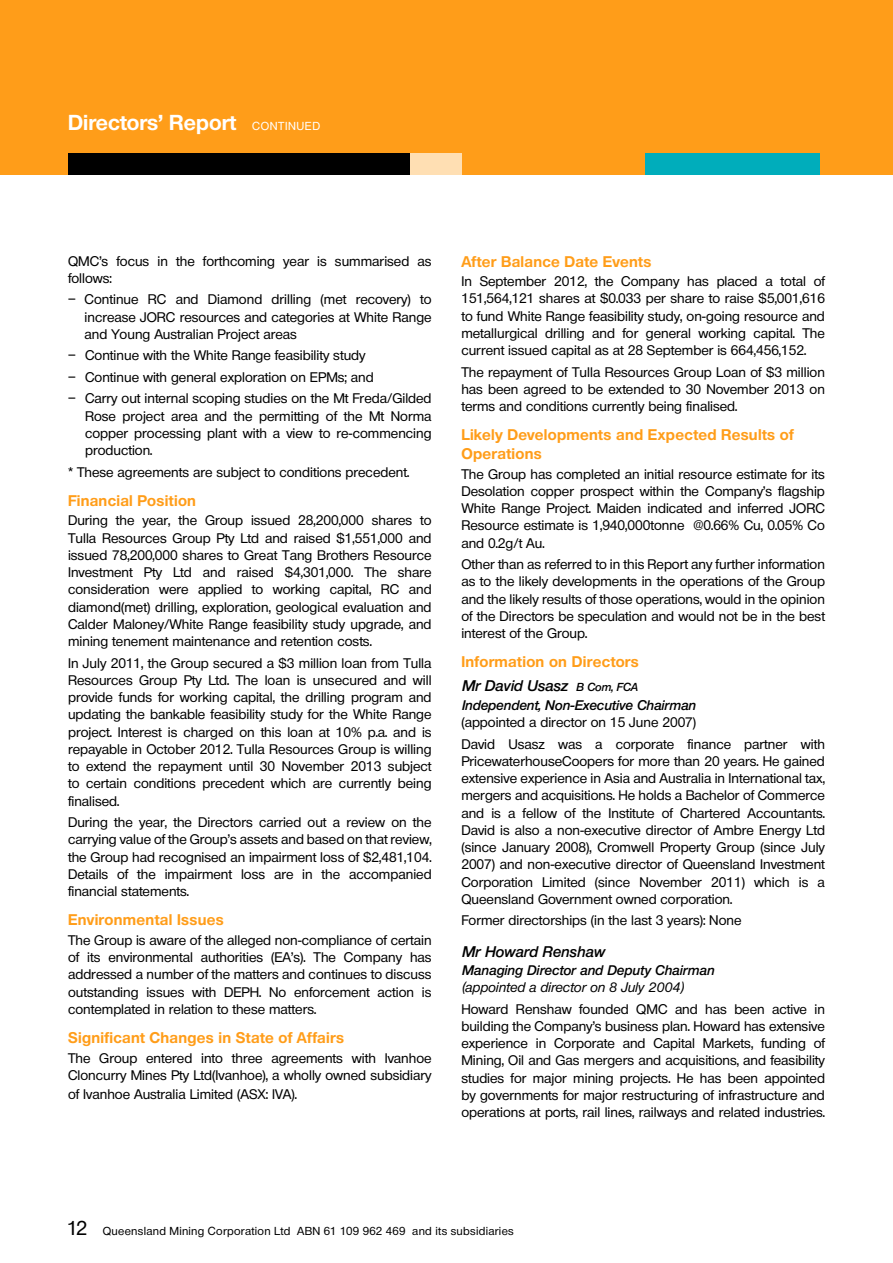
<style>
.page{position:relative;width:893px;height:1263px;background:#fff}
.page>*{position:absolute;margin:0;border:0;box-sizing:border-box;transform-origin:0 0}
.t1{font:700 21px "Olnova";letter-spacing:.005em;color:#fff}
.t2{font:700 15px/18.8px "Olnova";letter-spacing:.02em;color:#ff9d19}
.t3{font:italic 600 15px "Olnova";letter-spacing:.005em;color:#000}
.t4{font:500 13.5px/17.2px "Olnova";color:#000;text-align:justify}
.t5{font:italic 600 13.5px "Olnova";letter-spacing:.005em;color:#000}
.t6{font:italic 500 13.5px "Olnova";color:#000}
.t7{font:500 11.25px "Olnova";letter-spacing:.025em;color:#000}
.t8{font:500 11.25px "Olnova";letter-spacing:.05em;color:#fff}
.s1{font-weight:600;font-style:italic;color:#000}
.s2{font-weight:600;font-style:italic;font-size:11.25px;color:#000}
.s3{font-size:19.5px}
</style>
<div class="page">
<div style="left:0;top:0;width:893px;height:174px;background:#ff9d19"></div>
<div style="left:68px;top:153px;width:342px;height:21px;background:#000"></div>
<div style="left:644px;top:153px;width:175px;height:21px;background:#00adbb"></div>
<div style="left:410px;top:153px;width:51px;height:21px;background:#ffdfb3"></div>
<h1 class="t1" style="left:68px;top:109px;width:170px">Directors’ Report</h1>
<p class="t8" style="left:252px;top:119px;width:69px">CONTINUED</p>
<p class="t4" style="left:68px;top:252px;width:365px">QMC’s focus in the forthcoming year is summarised as follows:</p>
<p class="t4" style="left:85px;top:291px;width:349px;text-indent:-16px">– Continue RC and Diamond drilling (met recovery) to increase JORC resources and categories at White Range and Young Australian Project areas</p>
<p class="t4" style="left:68px;top:347px;width:299px">– Continue with the White Range feasibility study</p>
<p class="t4" style="left:68px;top:368px;width:307px">– Continue with general exploration on EPMs; and</p>
<p class="t4" style="left:85px;top:390px;width:348px;text-indent:-17px">– Carry out internal scoping studies on the Mt Freda/Gilded Rose project area and the permitting of the Mt Norma copper processing plant with a view to re-commencing production.</p>
<p class="t4" style="left:68px;top:463px;width:343px">* These agreements are subject to conditions precedent.</p>
<p class="t2" style="left:68px;top:491px;width:129px">Financial Position</p>
<p class="t4" style="left:68px;top:512px;width:365px">During the year, the Group issued 28,200,000 shares to Tulla Resources Group Pty Ltd and raised $1,551,000 and issued 78,200,000 shares to Great Tang Brothers Resource Investment Pty Ltd and raised $4,301,000. The share consideration were applied to working capital, RC and diamond(met) drilling, exploration, geological evaluation and Calder Maloney/White Range feasibility study upgrade, and mining tenement maintenance and retention costs.</p>
<p class="t4" style="left:68px;top:654px;width:365px">In July 2011, the Group secured a $3 million loan from Tulla Resources Group Pty Ltd. The loan is unsecured and will provide funds for working capital, the drilling program and updating the bankable feasibility study for the White Range project. Interest is charged on this loan at 10% p.a. and is repayable in October 2012. Tulla Resources Group is willing to extend the repayment until 30 November 2013 subject to certain conditions precedent which are currently being finalised.</p>
<p class="t4" style="left:68px;top:814px;width:365px">During the year, the Directors carried out a review on the carrying value of the Group’s assets and based on that review, the Group had recognised an impairment loss of $2,481,104.<br>Details of the impairment loss are in the accompanied financial statements.</p>
<p class="t2" style="left:68px;top:911px;width:157px">Environmental Issues</p>
<p class="t4" style="left:68px;top:931px;width:365px">The Group is aware of the alleged non-compliance of certain of its environmental authorities (EA’s). The Company has addressed a number of the matters and continues to discuss outstanding issues with DEPH. No enforcement action is contemplated in relation to these matters.</p>
<p class="t2" style="left:68px;top:1028px;width:278px">Significant Changes in State of Affairs</p>
<p class="t4" style="left:68px;top:1049px;width:365px">The Group entered into three agreements with Ivanhoe<br>Cloncurry Mines Pty Ltd(Ivanhoe), a wholly owned subsidiary</p>
<p class="t4" style="left:68px;top:1085px;width:230px">of Ivanhoe Australia Limited (ASX: IVA).</p>
<p class="t2" style="left:461px;top:252px;width:191px">After Balance Date Events</p>
<p class="t4" style="left:461px;top:272px;width:365px">In September 2012, the Company has placed a total of 151,564,121 shares at $0.033 per share to raise $5,001,616 to fund White Range feasibility study, on-going resource and metallurgical drilling and for general working capital. The current issued capital as at 28 September is 664,456,152.</p>
<p class="t4" style="left:461px;top:363px;width:365px">The repayment of Tulla Resources Group Loan of $3 million has been agreed to be extended to 30 November 2013 on terms and conditions currently being finalised.</p>
<p class="t2" style="left:461px;top:426px;width:334px">Likely Developments and Expected Results of<br>Operations</p>
<p class="t4" style="left:461px;top:465px;width:365px">The Group has completed an initial resource estimate for its Desolation copper prospect within the Company’s flagship White Range Project. Maiden indicated and inferred JORC Resource estimate is 1,940,000tonne @0.66% Cu, 0.05% Co and 0.2g/t Au.</p>
<p class="t4" style="left:461px;top:555px;width:365px">Other than as referred to in this Report any further information as to the likely developments in the operations of the Group and the likely results of those operations, would in the opinion of the Directors be speculation and would not be in the best interest of the Group.</p>
<p class="t2" style="left:461px;top:650px;width:179px;line-height:23.7px">Information on Directors<br><span class="s1">Mr David Usasz</span> <span class="s2">B Com, FCA</span></p>
<p class="t5" style="left:461px;top:697px;width:235px">Independent, Non-Executive Chairman</p>
<p class="t4" style="left:461px;top:711px;width:365px;line-height:21.5px">(appointed a director on 15 June 2007)<br>David Usasz was a corporate finance partner with</p>
<p class="t4" style="left:461px;top:752px;width:365px">PricewaterhouseCoopers for more than 20 years. He gained extensive experience in Asia and Australia in International tax, mergers and acquisitions. He holds a Bachelor of Commerce and is a fellow of the Institute of Chartered Accountants.<br>David is also a non-executive director of Ambre Energy Ltd (since January 2008), Cromwell Property Group (since July 2007) and non-executive director of Queensland Investment Corporation Limited (since November 2011) which is a Queensland Government owned corporation.</p>
<p class="t4" style="left:461px;top:912px;width:282px">Former directorships (in the last 3 years): None</p>
<p class="t3" style="left:461px;top:942px;width:145px">Mr Howard Renshaw</p>
<p class="t5" style="left:461px;top:962px;width:254px">Managing Director and Deputy Chairman</p>
<p class="t6" style="left:461px;top:979px;width:224px">(appointed a director on 8 July 2004)</p>
<p class="t4" style="left:461px;top:1000px;width:365px">Howard Renshaw founded QMC and has been active in building the Company’s business plan. Howard has extensive experience in Corporate and Capital Markets, funding of Mining, Oil and Gas mergers and acquisitions, and feasibility studies for major mining projects. He has been appointed by governments for major restructuring of infrastructure and operations at ports, rail lines, railways and related industries.</p>
<p class="t7" style="left:67px;top:1224px;width:448px"><span class="s3">12</span> Queensland Mining Corporation Ltd ABN 61 109 962 469 and its subsidiaries</p>
</div>
